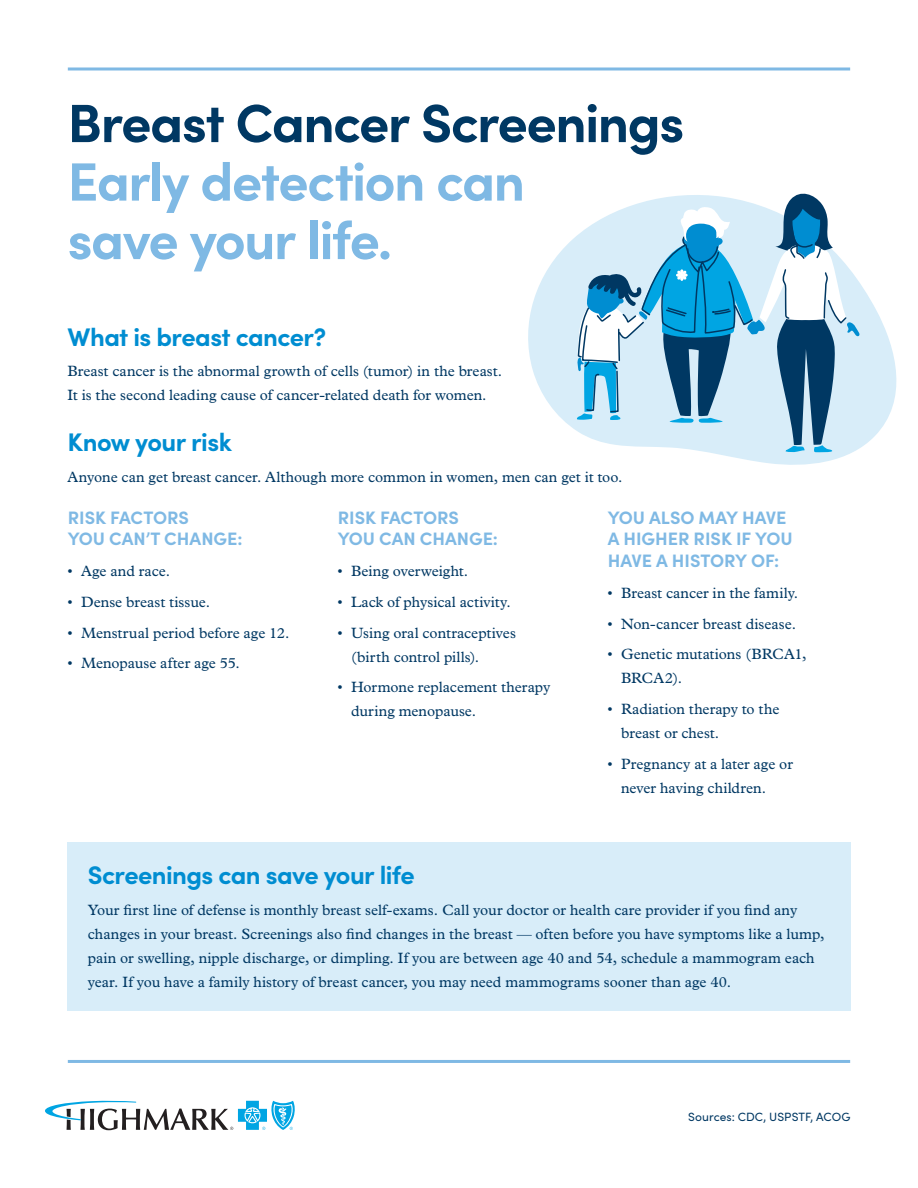
<style>
.page{position:relative;width:918px;height:1188px;background:#fff}
.page>*{position:absolute;margin:0;border:0;box-sizing:border-box;transform-origin:0 0}
.Headline{font:700 54px/58.5px "Sofia Pro";letter-spacing:-.03em;color:#7fb9e4}
.Subhead{font:700 25.5px "Sofia Pro";letter-spacing:-.025em;color:#008dd1}
.Body_Head{font:700 18px/21.6px "Sofia Pro";color:#7fb9e4}
.Body{font:15px/24px "Plantin MT Pro";color:#003863}
.Body-2{font:12px "Sofia Pro";letter-spacing:.005em;color:#003863}
.s1{color:#003863}
</style>
<div class="page">
<hr style="left:68px;top:1060px;width:782px;height:3px;background:#7fb9e4">
<hr style="left:68px;top:68px;width:782px;height:2px;background:#7fb9e4">
<svg style="left:45px;top:1101px;width:250px;height:29px"></svg>
<svg style="left:528px;top:236px;width:369px;height:229px;fill:#d9edf9"></svg>
<svg style="left:577px;top:193px;width:283px;height:260px"></svg>
<div style="left:68px;top:842px;width:783px;height:169px;background:#d8edf9"></div>
<p class="Headline" style="left:68px;top:90px;width:618px"><span class="s1">Breast Cancer Screenings<br></span>Early detection can<br>save your life.</p>
<p class="Subhead" style="left:68px;top:317px;width:260px">What is breast cancer?</p>
<p class="Body" style="left:68px;top:359px;width:436px">Breast cancer is the abnormal growth of cells (tumor) in the breast.<br>It is the second leading cause of cancer-related death for women.</p>
<p class="Subhead" style="left:68px;top:423px;width:166px">Know your risk</p>
<p class="Body" style="left:68px;top:465px;width:557px">Anyone can get breast cancer. Although more common in women, men can get it too.</p>
<p class="Body_Head" style="left:68px;top:505px;width:176px">RISK FACTORS<br>YOU CAN’T CHANGE:</p>
<p class="Body" style="left:68px;top:559px;width:104px">• Age and race.</p>
<p class="Body" style="left:68px;top:590px;width:144px">• Dense breast tissue.</p>
<p class="Body" style="left:68px;top:621px;width:224px">• Menstrual period before age 12.</p>
<p class="Body" style="left:68px;top:651px;width:174px">• Menopause after age 55.</p>
<p class="Body_Head" style="left:338px;top:505px;width:162px">RISK FACTORS<br>YOU CAN CHANGE:</p>
<p class="Body" style="left:338px;top:559px;width:132px">• Being overweight.</p>
<p class="Body" style="left:338px;top:590px;width:175px">• Lack of physical activity.</p>
<p class="Body" style="left:351px;top:621px;width:166px;text-indent:-14px">• Using oral contraceptives (birth control pills).</p>
<p class="Body" style="left:351px;top:675px;width:201px;text-indent:-14px">• Hormone replacement therapy during menopause.</p>
<p class="Body_Head" style="left:608px;top:505px;width:186px">YOU ALSO MAY HAVE<br>A HIGHER RISK IF YOU<br>HAVE A HISTORY OF:</p>
<p class="Body" style="left:608px;top:581px;width:192px">• Breast cancer in the family.</p>
<p class="Body" style="left:608px;top:612px;width:190px">• Non-cancer breast disease.</p>
<p class="Body" style="left:621px;top:642px;width:187px;text-indent:-14px">• Genetic mutations (BRCA1,<br>BRCA2).</p>
<p class="Body" style="left:621px;top:697px;width:160px;text-indent:-14px">• Radiation therapy to the breast or chest.</p>
<p class="Body" style="left:621px;top:752px;width:173px;text-indent:-14px">• Pregnancy at a later age or never having children.</p>
<p class="Subhead" style="left:88px;top:856px;width:329px">Screenings can save your life</p>
<p class="Body" style="left:88px;top:898px;width:738px">Your first line of defense is monthly breast self-exams. Call your doctor or health care provider if you find any changes in your breast. Screenings also find changes in the breast — often before you have symptoms like a lump, pain or swelling, nipple discharge, or dimpling. If you are between age 40 and 54, schedule a mammogram each year. If you have a family history of breast cancer, you may need mammograms sooner than age 40.</p>
<p class="Body-2" style="left:688px;top:1108px;width:164px">Sources: CDC, USPSTF, ACOG</p>
</div>
